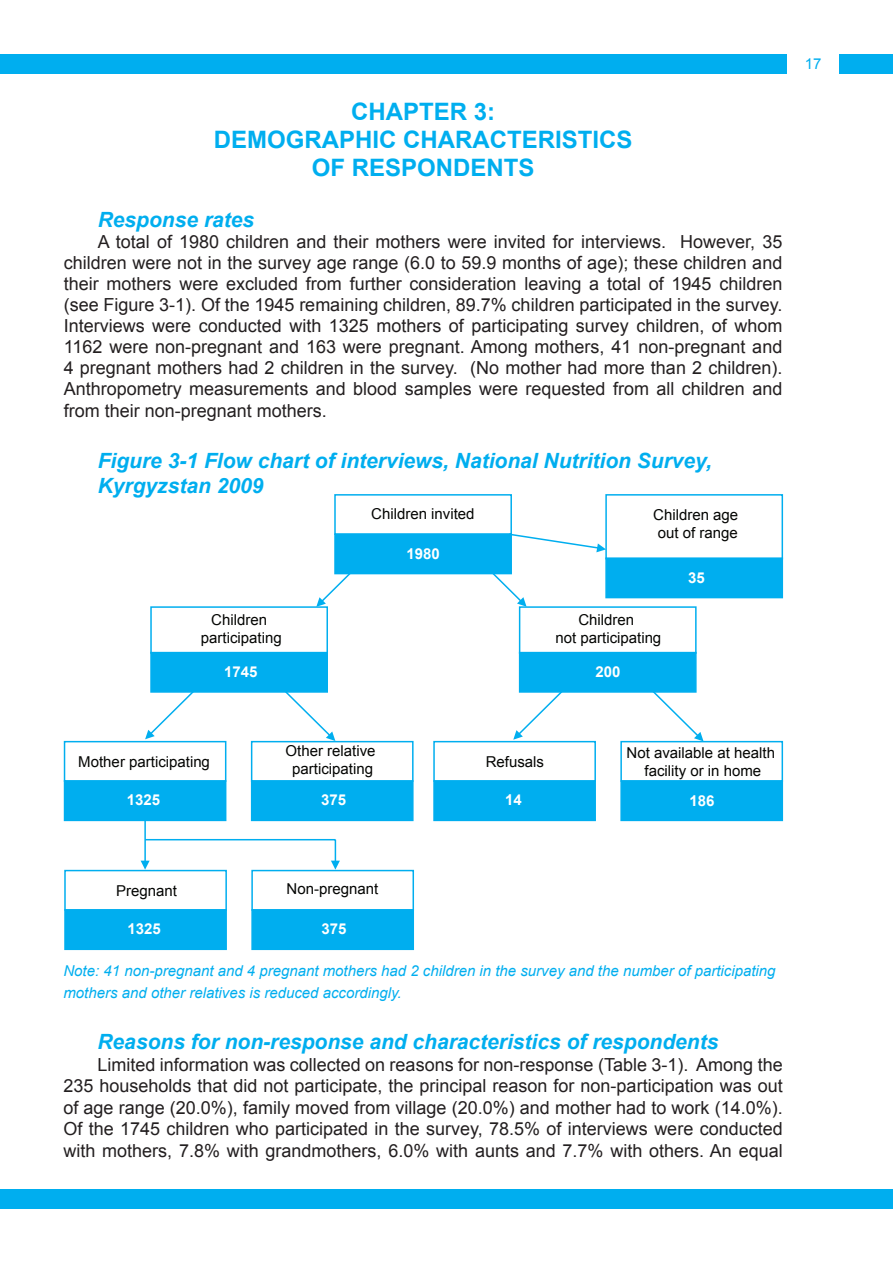
<style>
.page{position:relative;width:893px;height:1263px;background:#fff}
.page>*{position:absolute;margin:0;border:0;box-sizing:border-box;transform-origin:0 0}
.t1{font:700 24px/28.2px "Arial";color:#00aeef;text-align:center}
.t2{font:italic 700 21px/25.2px "Arial";color:#00aeef}
.t3{font:18px/21.1px "Arial";color:#231f20;text-align:justify}
.t4{font:15px/18px "Arial";color:#040503;text-align:center}
.t5{font:italic 15px/21.6px "Arial";color:#00aeef}
.t6{font:700 15px "Arial";color:#fff}
.t7{font:15px "Arial";color:#00aeef}
</style>
<div class="page">
<div style="left:0;top:1189px;width:893px;height:20px;background:#00aeef"></div>
<div style="left:0;top:54px;width:893px;height:20px;background:#00aeef"></div>
<div style="left:787px;top:52px;width:52px;height:25px;background:#fff"></div>
<div style="left:433px;top:780px;width:163px;height:41px;background:#00aeef"></div>
<div style="left:433px;top:741px;width:163px;height:41px;border:2px solid #00aeef"></div>
<div style="left:620px;top:780px;width:163px;height:41px;background:#00aeef"></div>
<div style="left:620px;top:741px;width:163px;height:41px;border:2px solid #00aeef"></div>
<div style="left:334px;top:533px;width:178px;height:41px;background:#00aeef"></div>
<svg style="left:316px;top:538px;width:70px;height:68px"></svg>
<svg style="left:145px;top:693px;width:48px;height:46px"></svg>
<svg style="left:141px;top:861px;width:9px;height:9px"></svg>
<svg style="left:267px;top:693px;width:68px;height:48px"></svg>
<svg style="left:513px;top:670px;width:49px;height:70px"></svg>
<svg style="left:635px;top:693px;width:69px;height:48px"></svg>
<div style="left:334px;top:494px;width:178px;height:41px;border:2px solid #00aeef"></div>
<div style="left:64px;top:780px;width:162px;height:41px;background:#00aeef"></div>
<div style="left:64px;top:741px;width:162px;height:41px;border:2px solid #00aeef"></div>
<div style="left:251px;top:780px;width:163px;height:41px;background:#00aeef"></div>
<div style="left:251px;top:741px;width:163px;height:41px;border:2px solid #00aeef"></div>
<div style="left:64px;top:909px;width:163px;height:41px;background:#00aeef"></div>
<div style="left:64px;top:870px;width:163px;height:41px;border:2px solid #00aeef"></div>
<div style="left:251px;top:909px;width:163px;height:41px;background:#00aeef"></div>
<div style="left:251px;top:870px;width:163px;height:41px;border:2px solid #00aeef"></div>
<div style="left:605px;top:557px;width:178px;height:41px;background:#00aeef"></div>
<div style="left:605px;top:494px;width:178px;height:65px;border:2px solid #00aeef"></div>
<div style="left:150px;top:652px;width:178px;height:41px;background:#00aeef;border:2px solid #00aeef"></div>
<div style="left:150px;top:606px;width:178px;height:48px;border:2px solid #00aeef"></div>
<div style="left:519px;top:652px;width:178px;height:41px;background:#00aeef;border:2px solid #00aeef"></div>
<svg style="left:458px;top:532px;width:239px;height:122px"></svg>
<hr style="left:144px;top:817px;width:2px;height:45px;background:#00aeef">
<svg style="left:331px;top:840px;width:9px;height:30px"></svg>
<hr style="left:145px;top:839px;width:190px;height:1px;background:#00aeef">
<h1 class="t1" style="left:214px;top:98px;width:420px">CHAPTER 3:<br>DEMOGRAPHIC CHARACTERISTICS<br>OF RESPONDENTS</h1>
<p class="t2" style="left:98px;top:208px;width:158px">Response rates</p>
<p class="t3" style="left:64px;top:231px;width:720px;text-indent:34px">A total of 1980 children and their mothers were invited for interviews. However, 35 children were not in the survey age range (6.0 to 59.9 months of age); these children and their mothers were excluded from further consideration leaving a total of 1945 children (see Figure 3-1). Of the 1945 remaining children, 89.7% children participated in the survey.<br>Interviews were conducted with 1325 mothers of participating survey children, of whom 1162 were non-pregnant and 163 were pregnant. Among mothers, 41 non-pregnant and 4 pregnant mothers had 2 children in the survey. (No mother had more than 2 children).<br>Anthropometry measurements and blood samples were requested from all children and from their non-pregnant mothers.</p>
<p class="t2" style="left:98px;top:448px;width:616px">Figure 3-1 Flow chart of interviews, National Nutrition Survey,<br>Kyrgyzstan 2009</p>
<p class="t4" style="left:371px;top:505px;width:105px">Children invited</p>
<p class="t6" style="left:406px;top:543px;width:35px">1980</p>
<p class="t4" style="left:653px;top:506px;width:87px">Children age out of range</p>
<p class="t6" style="left:688px;top:567px;width:18px">35</p>
<p class="t4" style="left:201px;top:611px;width:82px">Children participating</p>
<p class="t4" style="left:555px;top:611px;width:107px">Children<br>not participating</p>
<p class="t6" style="left:224px;top:662px;width:35px">1745</p>
<p class="t6" style="left:595px;top:662px;width:27px">200</p>
<p class="t7" style="left:805px;top:54px;width:18px">17</p>
<p class="t4" style="left:78px;top:753px;width:133px">Mother participating</p>
<p class="t6" style="left:127px;top:790px;width:35px">1325</p>
<p class="t4" style="left:286px;top:742px;width:92px">Other relative participating</p>
<p class="t4" style="left:486px;top:753px;width:60px">Refusals</p>
<p class="t6" style="left:321px;top:790px;width:27px">375</p>
<p class="t6" style="left:505px;top:790px;width:18px">14</p>
<p class="t4" style="left:627px;top:743px;width:150px">Not available at health facility or in home</p>
<p class="t6" style="left:689px;top:790px;width:27px">186</p>
<p class="t4" style="left:116px;top:882px;width:62px">Pregnant</p>
<p class="t6" style="left:127px;top:919px;width:35px">1325</p>
<p class="t4" style="left:287px;top:880px;width:93px">Non-pregnant</p>
<p class="t6" style="left:321px;top:919px;width:27px">375</p>
<p class="t5" style="left:63px;top:960px;width:714px">Note: 41 non-pregnant and 4 pregnant mothers had 2 children in the survey and the number of participating mothers and other relatives is reduced accordingly.</p>
<p class="t2" style="left:97px;top:1029px;width:622px">Reasons for non-response and characteristics of respondents</p>
<p class="t3" style="left:63px;top:1053px;width:721px;line-height:21.6px;text-indent:34px">Limited information was collected on reasons for non-response (Table 3-1). Among the 235 households that did not participate, the principal reason for non-participation was out of age range (20.0%), family moved from village (20.0%) and mother had to work (14.0%).<br>Of the 1745 children who participated in the survey, 78.5% of interviews were conducted with mothers, 7.8% with grandmothers, 6.0% with aunts and 7.7% with others. An equal</p>
</div>
